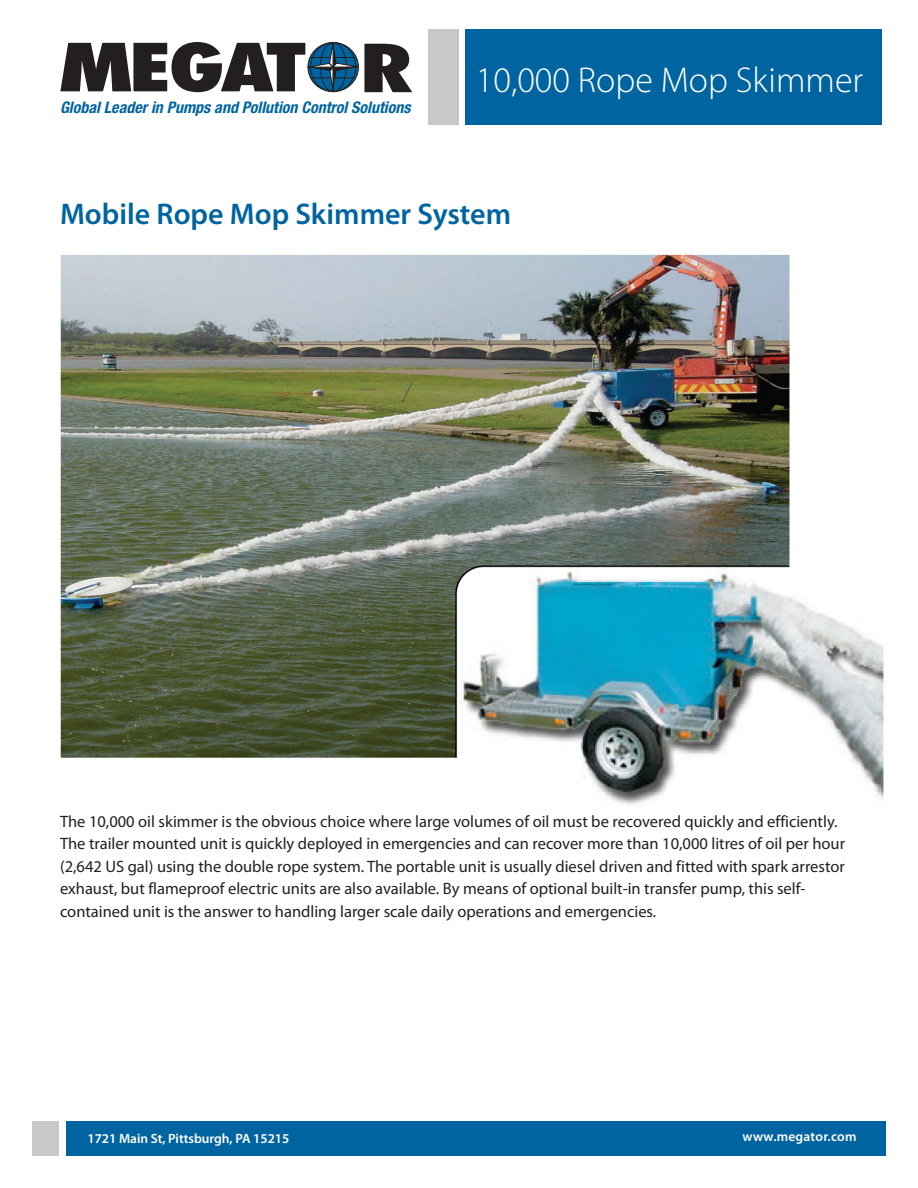
<style>
.page{position:relative;width:918px;height:1188px;background:#fff}
.page>*{position:absolute;margin:0;border:0;box-sizing:border-box;transform-origin:0 0}
.ParaStyle01-Leading{font:300 36px "Myriad Pro";color:#fff}
.ParaStyle02-Leading{font:600 30px "Myriad Pro";color:#0064a1}
.ParaStyle02-Leading-2{font:16.5px/22.5px "Myriad Pro";color:#231f20}
.t1{font:italic 700 condensed 16.05px "Helvetica Neue LT Std";color:#0064a1}
.ParaStyle10-Leading{font:600 13.5px "Myriad Pro";letter-spacing:-.005em;color:#fff}
.ParaStyle10-Leading-2{font:600 13.5px "Myriad Pro";letter-spacing:.015em;color:#fff}
</style>
<div class="page">
<img style="left:60px;top:254px;width:824px;height:551px">
<div style="left:465px;top:30px;width:417px;height:95px;background:#0064a1"></div>
<div style="left:66px;top:1121px;width:820px;height:35px;background:#0064a1"></div>
<div style="left:428px;top:30px;width:30px;height:95px;background:#c7c8ca"></div>
<div style="left:32px;top:1121px;width:27px;height:35px;background:#c7c8ca"></div>
<svg style="left:60px;top:42px;width:352px;height:50px"></svg>
<p class="t1" style="left:60px;top:98px;width:352px">Global Leader in Pumps and Pollution Control Solutions</p>
<p class="ParaStyle01-Leading" style="left:476px;top:58px;width:389px">10,000 Rope Mop Skimmer</p>
<p class="ParaStyle02-Leading" style="left:60px;top:194px;width:453px">Mobile Rope Mop Skimmer System</p>
<p class="ParaStyle02-Leading-2" style="left:60px;top:810px;width:787px">The 10,000 oil skimmer is the obvious choice where large volumes of oil must be recovered quickly and efficiently.<br>The trailer mounted unit is quickly deployed in emergencies and can recover more than 10,000 litres of oil per hour (2,642 US gal) using the double rope system. The portable unit is usually diesel driven and fitted with spark arrestor exhaust, but flameproof electric units are also available. By means of optional built-in transfer pump, this self&shy;contained unit is the answer to handling larger scale daily operations and emergencies.</p>
<p class="ParaStyle10-Leading" style="left:87px;top:1129px;width:203px">1721 Main St, Pittsburgh, PA 15215</p>
<p class="ParaStyle10-Leading-2" style="left:742px;top:1128px;width:115px">www.megator.com</p>
</div>
